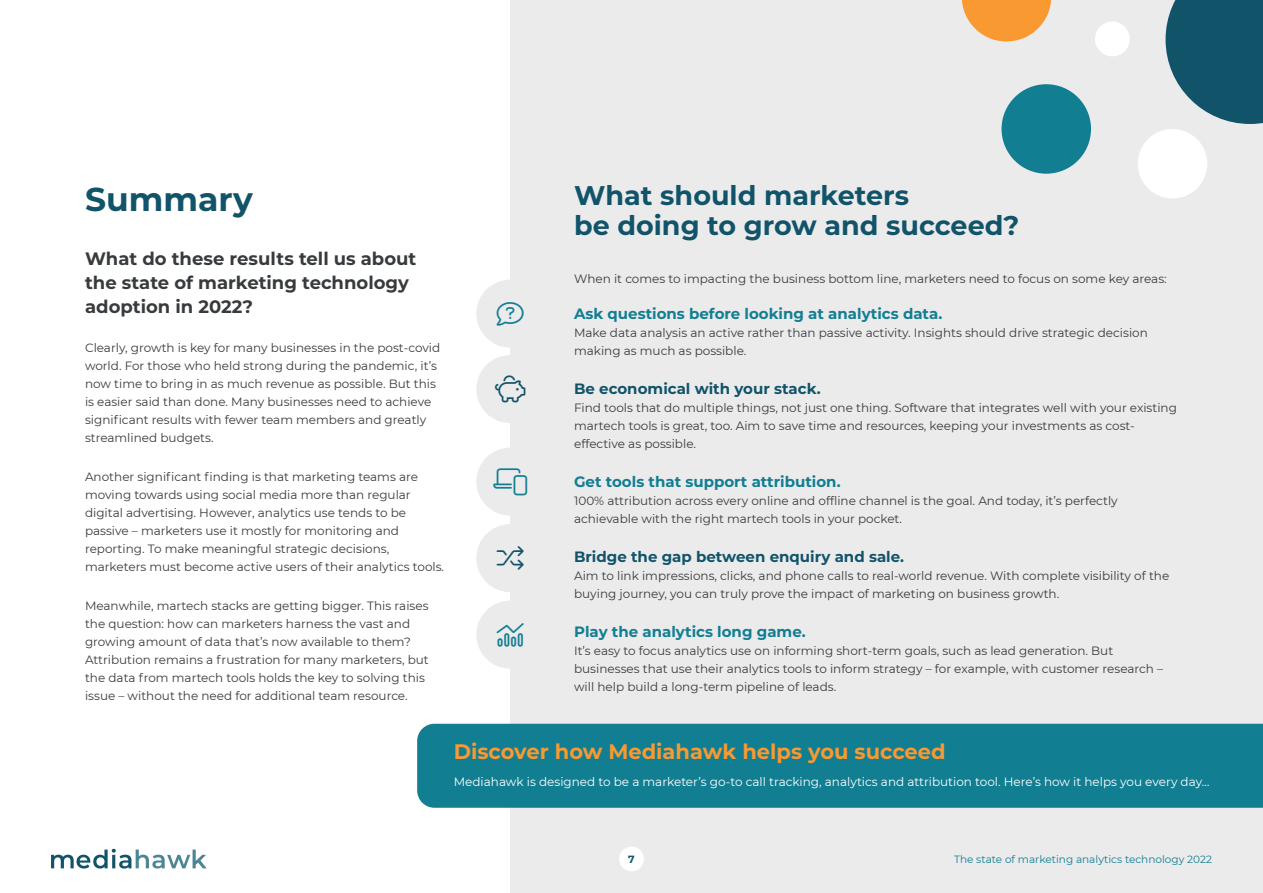
<style>
.page{position:relative;width:1263px;height:893px;background:#fff}
.page>*{position:absolute;margin:0;border:0;box-sizing:border-box;transform-origin:0 0}
.t1{font:700 33px "Montserrat";color:#115469}
.t2{font:700 27px/30px "Montserrat";color:#115469}
.t3{font:700 21px "Montserrat";color:#f89932}
.t4{font:700 18px/24px "Montserrat";color:#383b3d}
.t5{font:700 15px "Montserrat";color:#117e92}
.t6{font:700 15px "Montserrat";color:#115469}
.t7{font:12px/18px "Montserrat";color:#383b3d}
.t8{font:12px "Montserrat";color:#fff}
.t9{font:10.5px "Montserrat";color:#117e92}
.t10{font:700 10.5px "Montserrat";color:#115469}
</style>
<div class="page">
<div style="left:510px;top:0;width:753px;height:893px;background:#ebebec"></div>
<div style="left:619px;top:847px;width:25px;height:24px;background:#fff;border-radius:50%"></div>
<svg style="left:51px;top:849px;width:156px;height:19px"></svg>
<div style="left:476px;top:280px;width:68px;height:68px;background:#ebebec;border-radius:50%"></div>
<div style="left:476px;top:355px;width:68px;height:68px;background:#ebebec;border-radius:50%"></div>
<div style="left:476px;top:448px;width:68px;height:68px;background:#ebebec;border-radius:50%"></div>
<div style="left:476px;top:524px;width:68px;height:68px;background:#ebebec;border-radius:50%"></div>
<div style="left:476px;top:601px;width:68px;height:68px;background:#ebebec;border-radius:50%"></div>
<svg style="left:1165px;top:0;width:98px;height:124px;background:#30697b"></svg>
<div style="left:1001px;top:84px;width:90px;height:90px;background:#117e92;border-radius:50%"></div>
<div style="left:1095px;top:22px;width:35px;height:34px;background:#fff;border-radius:50%"></div>
<div style="left:1138px;top:129px;width:69px;height:70px;background:#fff;border-radius:50%"></div>
<svg style="left:962px;top:0;width:89px;height:41px"></svg>
<div style="left:417px;top:724px;width:846px;height:84px;background:#117e92"></div>
<h1 class="t1" style="left:85px;top:185px;width:169px">Summary</h1>
<h3 class="t4" style="left:85px;top:247px;width:333px">What do these results tell us about the state of marketing technology adoption in 2022?</h3>
<p class="t7" style="left:85px;top:339px;width:357px">Clearly, growth is key for many businesses in the post-covid world. For those who held strong during the pandemic, it’s now time to bring in as much revenue as possible. But this is easier said than done. Many businesses need to achieve significant results with fewer team members and greatly streamlined budgets.</p>
<p class="t7" style="left:85px;top:467px;width:361px">Another significant finding is that marketing teams are moving towards using social media more than regular digital advertising. However, analytics use tends to be passive – marketers use it mostly for monitoring and reporting. To make meaningful strategic decisions, marketers must become active users of their analytics tools.</p>
<p class="t7" style="left:85px;top:597px;width:345px">Meanwhile, martech stacks are getting bigger. This raises the question: how can marketers harness the vast and growing amount of data that’s now available to them?<br>Attribution remains a frustration for many marketers, but the data from martech tools holds the key to solving this issue – without the need for additional team resource.</p>
<h2 class="t2" style="left:574px;top:182px;width:447px">What should marketers<br>be doing to grow and succeed?</h2>
<p class="t7" style="left:574px;top:270px;width:594px">When it comes to impacting the business bottom line, marketers need to focus on some key areas:</p>
<p class="t5" style="left:574px;top:307px;width:370px">Ask questions before looking at analytics data.</p>
<p class="t7" style="left:574px;top:324px;width:575px">Make data analysis an active rather than passive activity. Insights should drive strategic decision making as much as possible.</p>
<p class="t6" style="left:574px;top:382px;width:248px">Be economical with your stack.</p>
<p class="t7" style="left:574px;top:399px;width:604px">Find tools that do multiple things, not just one thing. Software that integrates well with your existing martech tools is great, too. Aim to save time and resources, keeping your investments as cost&shy;effective as possible.</p>
<p class="t5" style="left:574px;top:475px;width:268px">Get tools that support attribution.</p>
<p class="t7" style="left:574px;top:491px;width:545px">100% attribution across every online and offline channel is the goal. And today, it’s perfectly achievable with the right martech tools in your pocket.</p>
<p class="t6" style="left:574px;top:550px;width:332px">Bridge the gap between enquiry and sale.</p>
<p class="t7" style="left:574px;top:567px;width:597px">Aim to link impressions, clicks, and phone calls to real-world revenue. With complete visibility of the buying journey, you can truly prove the impact of marketing on business growth.</p>
<p class="t5" style="left:574px;top:625px;width:233px">Play the analytics long game.</p>
<p class="t7" style="left:574px;top:642px;width:590px">It’s easy to focus analytics use on informing short-term goals, such as lead generation. But businesses that use their analytics tools to inform strategy – for example, with customer research – will help build a long-term pipeline of leads.</p>
<h3 class="t3" style="left:454px;top:743px;width:493px">Discover how Mediahawk helps you succeed</h3>
<p class="t8" style="left:454px;top:776px;width:757px">Mediahawk is designed to be a marketer’s go-to call tracking, analytics and attribution tool. Here’s how it helps you every day…</p>
<p class="t10" style="left:628px;top:855px;width:8px">7</p>
<p class="t9" style="left:954px;top:854px;width:259px">The state of marketing analytics technology 2022</p>
</div>
